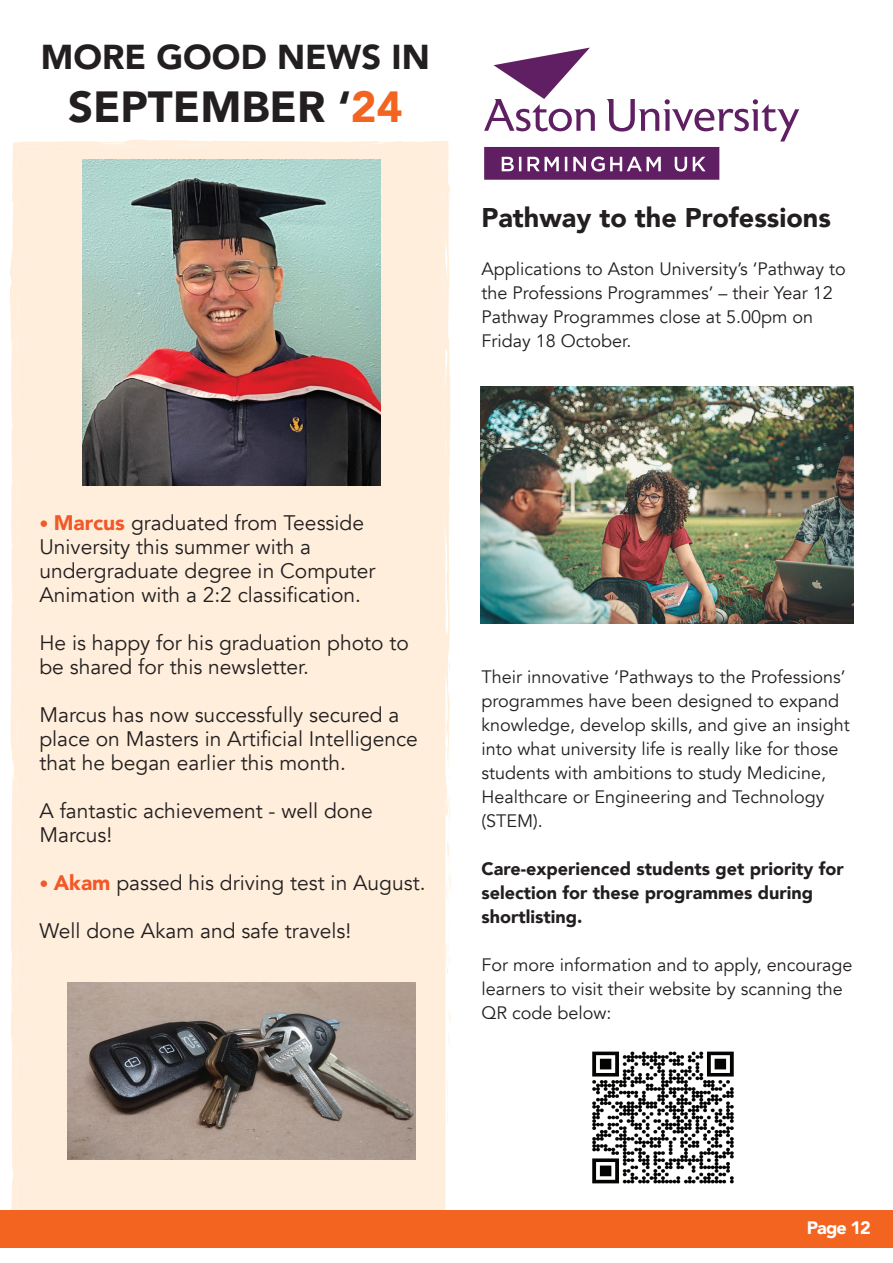
<style>
.page{position:relative;width:893px;height:1263px;background:#fff}
.page>*{position:absolute;margin:0;border:0;box-sizing:border-box;transform-origin:0 0}
.t1{font:900 43.5px "Avenir";color:#231f20}
.t2{font:900 34.5px "Avenir";color:#231f20}
.t3{font:900 27px "Avenir";color:#231f20}
.t4{font:21px/24px "Avenir";color:#231f20}
.t5{font:18px/24px "Avenir";color:#231f20}
.t6{font:900 18px/24px "Avenir";color:#231f20}
.t7{font:900 18px "Avenir";letter-spacing:-.045em;color:#fff}
.s1{color:#f36421}
.s2{font-weight:900;font-size:18px;color:#f15929}
.s3{font-weight:900;color:#f15929}
</style>
<div class="page">
<div style="left:10px;top:140px;width:441px;height:1070px;background:#feeedb"></div>
<svg style="left:94px;top:144px;width:23px;height:3px"></svg>
<svg style="left:445px;top:745px;width:6px;height:158px"></svg>
<svg style="left:446px;top:661px;width:4px;height:56px"></svg>
<svg style="left:445px;top:723px;width:5px;height:13px"></svg>
<svg style="left:443px;top:549px;width:3px;height:20px"></svg>
<svg style="left:441px;top:189px;width:2px;height:20px"></svg>
<svg style="left:18px;top:401px;width:1px;height:15px"></svg>
<svg style="left:19px;top:513px;width:1px;height:15px"></svg>
<div style="left:0;top:1210px;width:893px;height:38px;background:#f36421"></div>
<svg style="left:484px;top:48px;width:315px;height:132px"></svg>
<img style="left:592px;top:1051px;width:142px;height:133px">
<img style="left:480px;top:387px;width:373px;height:236px">
<img style="left:82px;top:160px;width:298px;height:326px">
<img style="left:67px;top:982px;width:349px;height:177px">
<h2 class="t2" style="left:41px;top:28px;width:390px">MORE GOOD NEWS IN</h2>
<h1 class="t1" style="left:68px;top:69px;width:336px">SEPTEMBER ‘<span class="s1">24</span></h1>
<h3 class="t3" style="left:481px;top:194px;width:351px">Pathway to the Professions</h3>
<p class="t5" style="left:481px;top:257px;width:366px">Applications to Aston University’s ‘Pathway to the Professions Programmes’ – their Year 12<br>Pathway Programmes close at 5.00pm on Friday 18 October.</p>
<p class="t4" style="left:39px;top:511px;width:337px"><span class="s2">•</span> <span class="s3">Marcus</span> graduated from Teesside University this summer with a undergraduate degree in Computer Animation with a 2:2 classification.</p>
<p class="t4" style="left:39px;top:631px;width:371px">He is happy for his graduation photo to be shared for this newsletter.</p>
<p class="t4" style="left:39px;top:703px;width:380px">Marcus has now successfully secured a place on Masters in Artificial Intelligence that he began earlier this month.</p>
<p class="t4" style="left:39px;top:799px;width:335px">A fantastic achievement - well done<br>Marcus!</p>
<p class="t4" style="left:39px;top:871px;width:388px"><span class="s2">•</span> <span class="s3">Akam</span> passed his driving test in August.</p>
<p class="t4" style="left:39px;top:919px;width:313px">Well done Akam and safe travels!</p>
<p class="t5" style="left:481px;top:665px;width:370px">Their innovative ‘Pathways to the Professions’ programmes have been designed to expand knowledge, develop skills, and give an insight into what university life is really like for those students with ambitions to study Medicine, Healthcare or Engineering and Technology (STEM).</p>
<p class="t6" style="left:481px;top:856px;width:364px">Care-experienced students get priority for selection for these programmes during shortlisting.</p>
<p class="t5" style="left:481px;top:953px;width:373px">For more information and to apply, encourage learners to visit their website by scanning the<br>QR code below:</p>
<p class="t7" style="left:807px;top:1212px;width:66px">Page 12</p>
<p class="t7" style="left:818px;top:1214px;width:56px">Page 5</p>
<p class="t7" style="left:803px;top:1221px;width:56px">Page 7</p>
</div>
